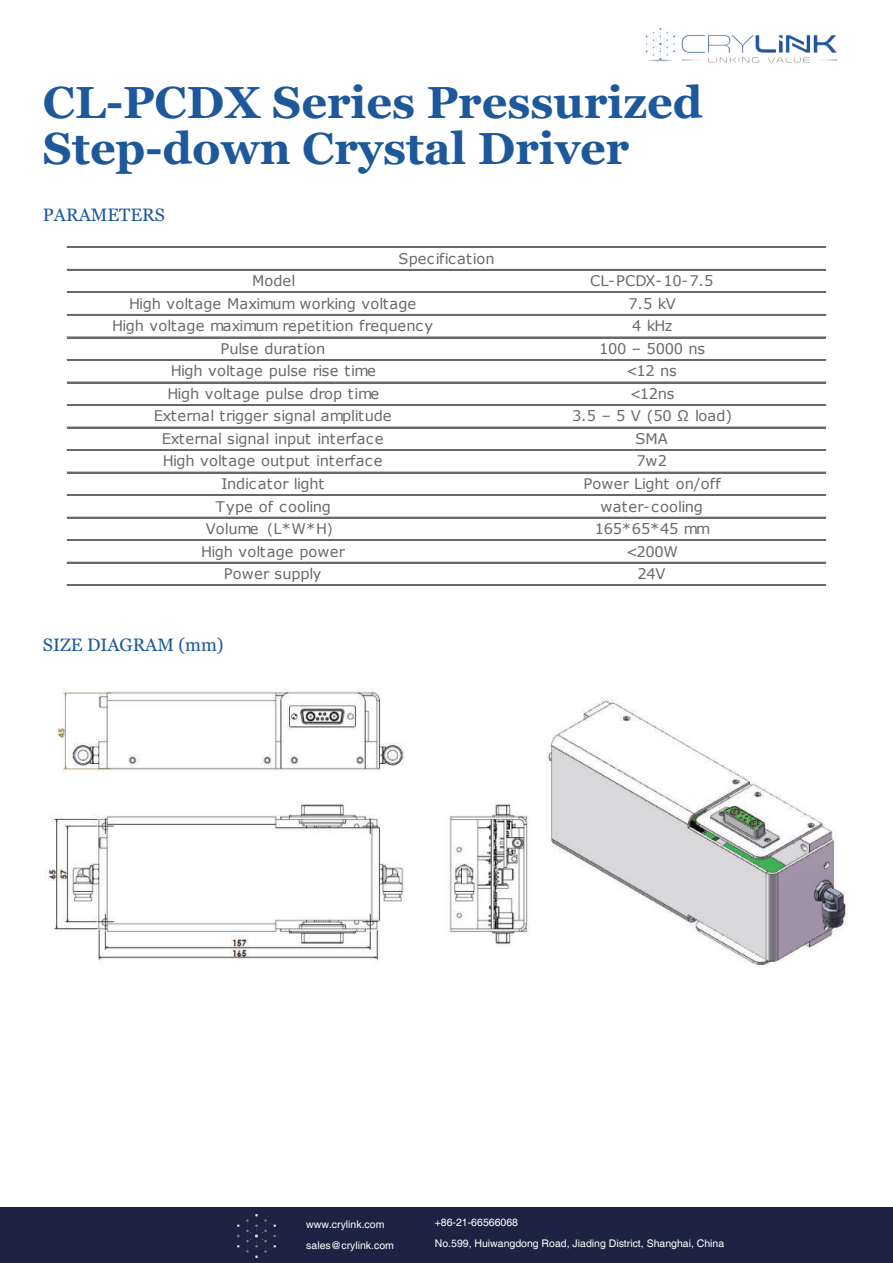
<style>
.page{position:relative;width:893px;height:1263px;background:#fff}
.page>*{position:absolute;margin:0;border:0;box-sizing:border-box;transform-origin:0 0}
.t1{font:700 45px/46.5px "Georgia";color:#1d589a}
.t2{font:18px "Georgia";color:#1d589a}
.t3{font:14.7px "Verdana";letter-spacing:-.005em;color:#67696b}
.t4{font:10.5px/21px "Helvetica";color:#fff}
.s1{font-family:"Microsoft Ya Hei"}
</style>
<div class="page">
<img style="left:44px;top:689px;width:487px;height:273px">
<img style="left:546px;top:697px;width:302px;height:270px">
<img style="left:645px;top:28px;width:193px;height:35px">
<hr style="left:67px;top:247px;width:759px;height:1px;background:#67696b">
<hr style="left:67px;top:269px;width:759px;height:1px;background:#67696b">
<hr style="left:67px;top:292px;width:759px;height:1px;background:#67696b">
<hr style="left:67px;top:314px;width:759px;height:2px;background:#67696b">
<hr style="left:67px;top:337px;width:759px;height:1px;background:#67696b">
<hr style="left:67px;top:359px;width:759px;height:2px;background:#67696b">
<hr style="left:67px;top:382px;width:759px;height:1px;background:#67696b">
<hr style="left:67px;top:404px;width:759px;height:2px;background:#67696b">
<hr style="left:67px;top:427px;width:759px;height:1px;background:#67696b">
<hr style="left:67px;top:449px;width:759px;height:1px;background:#67696b">
<hr style="left:67px;top:450px;width:759px;height:1px;background:#67696b">
<hr style="left:67px;top:472px;width:759px;height:1px;background:#67696b">
<hr style="left:67px;top:494px;width:759px;height:1px;background:#67696b">
<hr style="left:67px;top:495px;width:759px;height:1px;background:#67696b">
<hr style="left:67px;top:517px;width:759px;height:1px;background:#67696b">
<hr style="left:67px;top:539px;width:759px;height:1px;background:#67696b">
<hr style="left:67px;top:540px;width:759px;height:1px;background:#67696b">
<hr style="left:67px;top:562px;width:759px;height:1px;background:#67696b">
<hr style="left:67px;top:584px;width:759px;height:1px;background:#67696b">
<hr style="left:67px;top:585px;width:759px;height:1px;background:#67696b">
<div style="left:1px;top:1207px;width:892px;height:56px;background:#1d2443"></div>
<img style="left:238px;top:1214px;width:38px;height:43px">
<h1 class="t1" style="left:43px;top:83px;width:661px">CL-PCDX Series Pressurized<br>Step-down Crystal Driver</h1>
<p class="t2" style="left:43px;top:208px;width:123px">PARAMETERS</p>
<p class="t3" style="left:399px;top:253px;width:98px">Specification</p>
<p class="t3" style="left:252px;top:275px;width:45px">Model</p>
<p class="t3" style="left:590px;top:275px;width:125px">CL-PCDX-10-7.5</p>
<p class="t3" style="left:129px;top:298px;width:289px">High voltage Maximum working voltage</p>
<p class="t3" style="left:629px;top:298px;width:49px">7.5 kV</p>
<p class="t3" style="left:112px;top:320px;width:322px">High voltage maximum repetition frequency</p>
<p class="t3" style="left:632px;top:320px;width:42px">4 kHz</p>
<p class="t3" style="left:220px;top:343px;width:107px">Pulse duration</p>
<p class="t3" style="left:599px;top:343px;width:107px">100 – 5000 ns</p>
<p class="t3" style="left:171px;top:365px;width:206px">High voltage pulse rise time</p>
<p class="t3" style="left:626px;top:365px;width:52px">&lt;12 ns</p>
<p class="t3" style="left:167px;top:388px;width:213px">High voltage pulse drop time</p>
<p class="t3" style="left:630px;top:388px;width:46px">&lt;12ns</p>
<p class="t3" style="left:154px;top:410px;width:239px">External trigger signal amplitude</p>
<p class="t3" style="left:572px;top:410px;width:162px">3.5 – 5 V (50 Ω load)</p>
<p class="t3" style="left:162px;top:433px;width:223px">External signal input interface</p>
<p class="t3" style="left:635px;top:433px;width:34px">SMA</p>
<p class="t3" style="left:163px;top:455px;width:221px">High voltage output interface</p>
<p class="t3" style="left:636px;top:455px;width:32px">7w2</p>
<p class="t3" style="left:222px;top:478px;width:104px">Indicator light</p>
<p class="t3" style="left:583px;top:478px;width:139px">Power Light on/off</p>
<p class="t3" style="left:216px;top:500px;width:117px">Type of cooling</p>
<p class="t3" style="left:600px;top:500px;width:104px">water-cooling</p>
<p class="t3" style="left:206px;top:523px;width:137px">Volume<span class="s1">（</span>L*W*H<span class="s1">）</span></p>
<p class="t3" style="left:595px;top:523px;width:117px">165*65*45 mm</p>
<p class="t3" style="left:201px;top:545px;width:145px">High voltage power</p>
<p class="t3" style="left:626px;top:545px;width:53px">&lt;200W</p>
<p class="t3" style="left:224px;top:568px;width:99px">Power supply</p>
<p class="t3" style="left:638px;top:568px;width:30px">24V</p>
<p class="t2" style="left:43px;top:637px;width:182px">SIZE DIAGRAM (mm)</p>
<p class="t4" style="left:306px;top:1214px;width:89px">www.crylink.com sales@crylink.com</p>
<p class="t4" style="left:435px;top:1212px;width:291px">+86-21-66566068<br>No.599, Huiwangdong Road, Jiading District, Shanghai, China</p>
</div>
